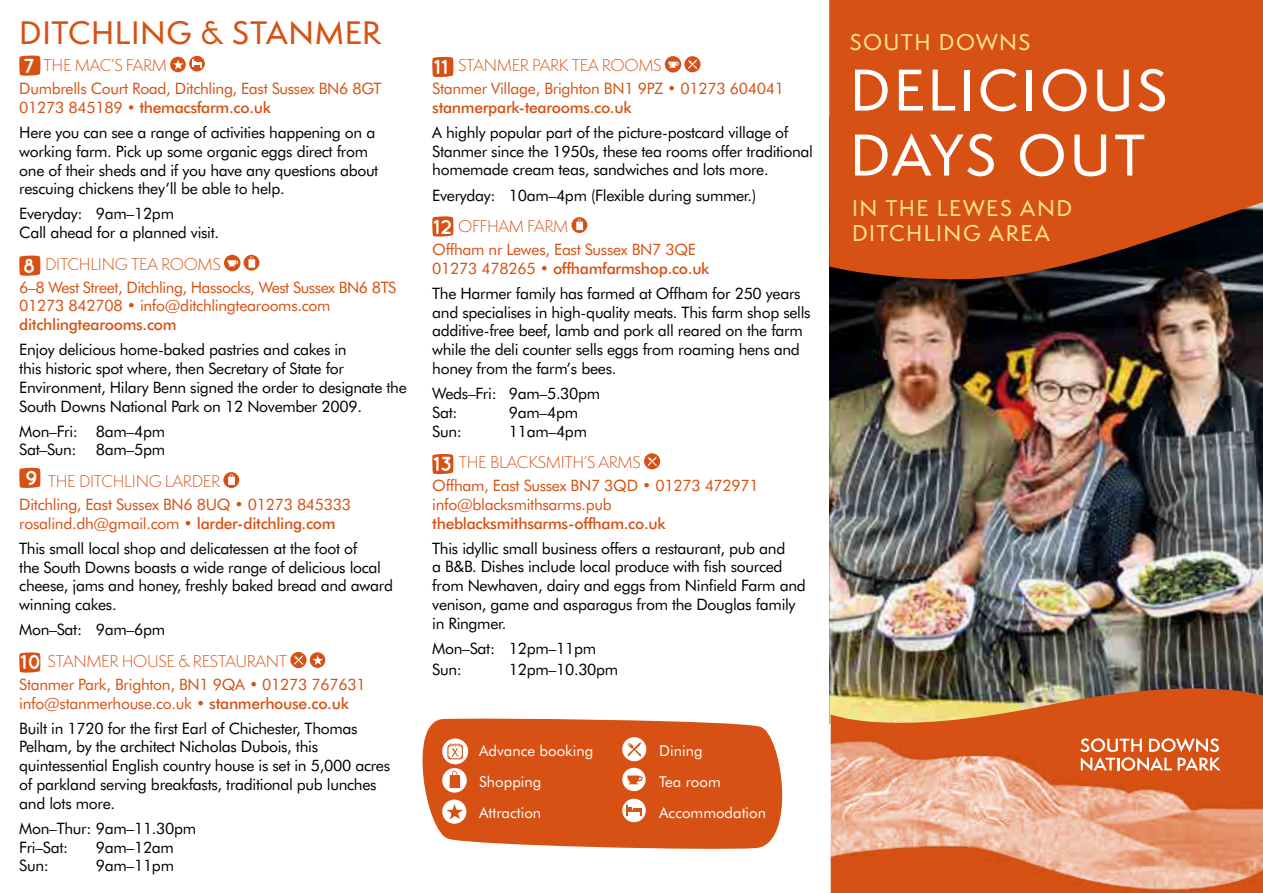
<style>
.page{position:relative;width:1263px;height:893px;background:#fff}
.page>*{position:absolute;margin:0;border:0;box-sizing:border-box;transform-origin:0 0}
.t1{font:500 54.15px/64.9px "Semplicita Pro";letter-spacing:.055em;color:#fff}
.t2{font:500 30px "Semplicita Pro";letter-spacing:.02em;color:#d65113}
.t3{font:500 21px/25.2px "Semplicita Pro";letter-spacing:.07em;color:#ffdf8f}
.t4{font:15.75px/18.8px "Futura BT";letter-spacing:-.02em;color:#000}
.t5{font:15.75px/18.8px "Futura BT";letter-spacing:-.02em;color:#d65113}
.t6{font:300 15.75px "Semplicita Pro";letter-spacing:-.02em;color:#d65113}
.t7{font:500 15.75px "Futura BT";letter-spacing:-.02em;color:#d65113}
.t8{font:15px/31px "Futura BT";color:#fff}
.s1{font-family:"Quicksand";font-weight:700;font-size:20.25px;color:#fff}
.s2{font-size:15px}
.s3{font-weight:500}
</style>
<div class="page">
<img style="left:829px;top:279px;width:434px;height:445px">
<img style="left:831px;top:674px;width:432px;height:56px">
<img style="left:830px;top:730px;width:433px;height:163px">
<svg style="left:1080px;top:738px;width:141px;height:33px"></svg>
<svg style="left:19px;top:55px;width:22px;height:21px"></svg>
<svg style="left:170px;top:57px;width:16px;height:15px"></svg>
<svg style="left:189px;top:56px;width:16px;height:15px"></svg>
<svg style="left:192px;top:60px;width:10px;height:7px"></svg>
<svg style="left:19px;top:255px;width:22px;height:21px"></svg>
<svg style="left:224px;top:255px;width:35px;height:16px"></svg>
<svg style="left:19px;top:467px;width:22px;height:21px"></svg>
<svg style="left:223px;top:472px;width:16px;height:16px"></svg>
<svg style="left:19px;top:652px;width:22px;height:21px"></svg>
<svg style="left:290px;top:652px;width:35px;height:16px"></svg>
<svg style="left:432px;top:56px;width:22px;height:22px"></svg>
<svg style="left:665px;top:56px;width:35px;height:17px"></svg>
<svg style="left:432px;top:216px;width:22px;height:21px"></svg>
<svg style="left:571px;top:217px;width:16px;height:16px"></svg>
<svg style="left:432px;top:453px;width:22px;height:22px"></svg>
<svg style="left:644px;top:453px;width:16px;height:16px"></svg>
<svg style="left:829px;top:0;width:434px;height:279px;background:#c64c13"></svg>
<svg style="left:422px;top:718px;width:361px;height:131px;background:#d95f26"></svg>
<svg style="left:442px;top:738px;width:26px;height:55px"></svg>
<svg style="left:442px;top:800px;width:24px;height:24px"></svg>
<svg style="left:622px;top:737px;width:24px;height:24px"></svg>
<svg style="left:622px;top:768px;width:24px;height:23px"></svg>
<div style="left:622px;top:799px;width:24px;height:23px;background:#fff;border-radius:50%"></div>
<svg style="left:626px;top:805px;width:16px;height:11px"></svg>
<h2 class="t2" style="left:19px;top:12px;width:363px">DITCHLING &amp; STANMER</h2>
<p class="t6" style="left:23px;top:55px;width:145px"><span class="s1">7</span> THE MAC’S FARM</p>
<p class="t5" style="left:19px;top:79px;width:364px">Dumbrells Court Road, Ditchling, East Sussex BN6 8GT<br>01273 845189 <span class="s2">•</span> <span class="s3">themacsfarm.co.uk</span></p>
<p class="t4" style="left:19px;top:123px;width:361px">Here you can see a range of activities happening on a working farm. Pick up some organic eggs direct from one of their sheds and if you have any questions about rescuing chickens they’ll be able to help.</p>
<p class="t4" style="left:19px;top:204px;width:201px">Everyday: 9am–12pm<br>Call ahead for a planned visit.</p>
<p class="t6" style="left:23px;top:253px;width:199px"><span class="s1">8</span> DITCHLING TEA ROOMS</p>
<p class="t5" style="left:19px;top:278px;width:379px">6–8 West Street, Ditchling, Hassocks, West Sussex BN6 8TS<br>01273 842708 • info@ditchlingtearooms.com</p>
<p class="t7" style="left:19px;top:315px;width:159px">ditchlingtearooms.com</p>
<p class="t4" style="left:19px;top:340px;width:389px">Enjoy delicious home-baked pastries and cakes in<br>this historic spot where, then Secretary of State for Environment, Hilary Benn signed the order to designate the South Downs National Park on 12 November 2009.</p>
<p class="t4" style="left:19px;top:422px;width:147px">Mon–Fri: 8am–4pm<br>Sat–Sun: 8am–5pm</p>
<p class="t6" style="left:25px;top:471px;width:197px"><span class="s1">9</span> THE DITCHLING LARDER</p>
<p class="t5" style="left:19px;top:495px;width:333px">Ditchling, East Sussex BN6 8UQ • 01273 845333 rosalind.dh@gmail.com • <span class="s3">larder-ditchling.com</span></p>
<p class="t4" style="left:19px;top:539px;width:375px">This small local shop and delicatessen at the foot of<br>the South Downs boasts a wide range of delicious local cheese, jams and honey, freshly baked bread and award winning cakes.</p>
<p class="t4" style="left:19px;top:620px;width:147px">Mon–Sat: 9am–6pm</p>
<p class="t6" style="left:20px;top:650px;width:269px"><span class="s1">10</span> STANMER HOUSE &amp; RESTAURANT</p>
<p class="t5" style="left:19px;top:675px;width:348px">Stanmer Park, Brighton, BN1 9QA • 01273 767631 info@stanmerhouse.co.uk • <span class="s3">stanmerhouse.co.uk</span></p>
<p class="t4" style="left:19px;top:719px;width:372px">Built in 1720 for the first Earl of Chichester, Thomas Pelham, by the architect Nicholas Dubois, this quintessential English country house is set in 5,000 acres of parkland serving breakfasts, traditional pub lunches and lots more.</p>
<p class="t4" style="left:19px;top:819px;width:179px">Mon–Thur: 9am–11.30pm<br>Fri–Sat:</p>
<p class="t4" style="left:96px;top:837px;width:80px">9am–12am</p>
<p class="t4" style="left:19px;top:856px;width:31px">Sun:</p>
<p class="t4" style="left:96px;top:856px;width:80px">9am–11pm</p>
<p class="t6" style="left:434px;top:55px;width:229px"><span class="s1">11</span> STANMER PARK TEA ROOMS</p>
<p class="t5" style="left:432px;top:79px;width:353px">Stanmer Village, Brighton BN1 9PZ • 01273 604041</p>
<p class="t7" style="left:432px;top:98px;width:201px">stanmerpark-tearooms.co.uk</p>
<p class="t4" style="left:432px;top:123px;width:382px">A highly popular part of the picture-postcard village of<br>Stanmer since the 1950s, these tea rooms offer traditional homemade cream teas, sandwiches and lots more.</p>
<p class="t4" style="left:432px;top:185px;width:326px">Everyday: 10am–4pm (Flexible during summer.)</p>
<p class="t6" style="left:433px;top:216px;width:137px"><span class="s1">12</span> OFFHAM FARM</p>
<p class="t5" style="left:432px;top:240px;width:279px">Offham nr Lewes, East Sussex BN7 3QE<br>01273 478265 • <span class="s3">offhamfarmshop.co.uk</span></p>
<p class="t4" style="left:432px;top:284px;width:380px">The Harmer family has farmed at Offham for 250 years and specialises in high-quality meats. This farm shop sells additive-free beef, lamb and pork all reared on the farm while the deli counter sells eggs from roaming hens and honey from the farm’s bees.</p>
<p class="t4" style="left:432px;top:384px;width:170px">Weds–Fri: 9am–5.30pm<br>Sat:</p>
<p class="t4" style="left:509px;top:403px;width:71px">9am–4pm</p>
<p class="t4" style="left:432px;top:421px;width:31px">Sun:</p>
<p class="t4" style="left:509px;top:421px;width:80px">11am–4pm</p>
<p class="t6" style="left:433px;top:452px;width:209px"><span class="s1">13</span> THE BLACKSMITH’S ARMS</p>
<p class="t5" style="left:432px;top:476px;width:328px">Offham, East Sussex BN7 3QD • 01273 472971 info@blacksmithsarms.pub</p>
<p class="t7" style="left:432px;top:513px;width:235px">theblacksmithsarms-offham.co.uk</p>
<p class="t4" style="left:432px;top:539px;width:375px">This idyllic small business offers a restaurant, pub and<br>a B&amp;B. Dishes include local produce with fish sourced from Newhaven, dairy and eggs from Ninfield Farm and venison, game and asparagus from the Douglas family in Ringmer.</p>
<p class="t4" style="left:432px;top:638px;width:165px;line-height:20.9px">Mon–Sat: 12pm–11pm<br>Sun:</p>
<p class="t4" style="left:509px;top:660px;width:111px">12pm–10.30pm</p>
<p class="t8" style="left:479px;top:735px;width:116px">Advance booking<br>Shopping<br>Attraction</p>
<p class="t8" style="left:659px;top:735px;width:108px">Dining<br>Tea room<br>Accommodation</p>
<h3 class="t3" style="left:850px;top:29px;width:182px">SOUTH DOWNS</h3>
<h1 class="t1" style="left:850px;top:57px;width:319px">DELICIOUS<br>DAYS OUT</h1>
<h3 class="t3" style="left:852px;top:195px;width:222px">IN THE LEWES AND<br>DITCHLING AREA</h3>
</div>
